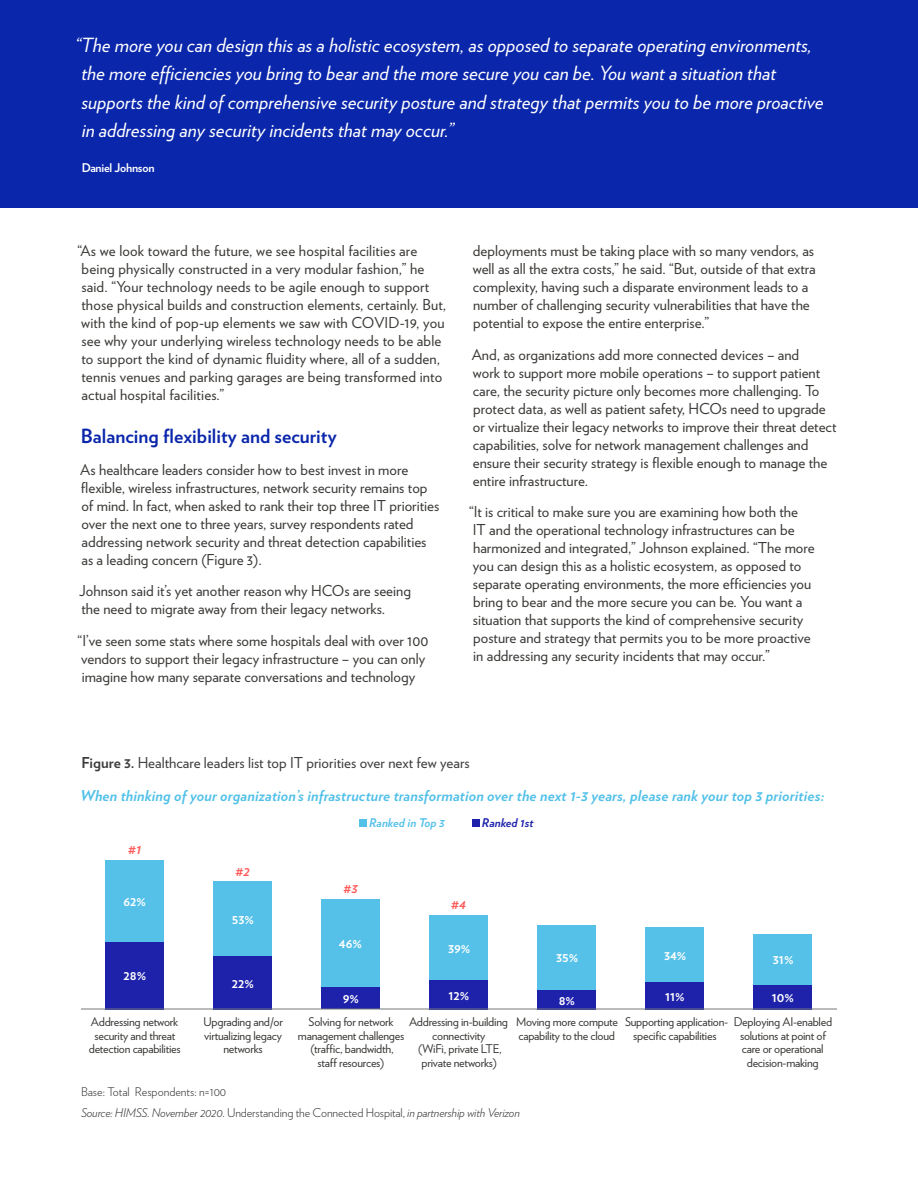
<style>
.page{position:relative;width:918px;height:1188px;background:#fff}
.page>*{position:absolute;margin:0;border:0;box-sizing:border-box;transform-origin:0 0}
.t1{font:italic 19.5px/28.5px "Verlag";color:#fff}
.t2{font:700 19.5px "Verlag";color:#0a26aa}
.t3{font:15px/18px "Verlag";color:#3b3936}
.t4{font:italic 700 15px "Verlag";letter-spacing:.01em;color:#50c0e8}
.t5{font:15px "Verlag";color:#3d3c3e}
.t6{font:700 13.5px "Verlag";color:#fff}
.t7{font:italic 700 13.5px "Verlag";color:#ff5a5a}
.t8{font:12px/13.5px "Verlag";letter-spacing:-.02em;color:#3b3936;text-align:center}
.t9{font:300 12px/21.1px "Verlag";color:#3d3c3e}
.t10{font:700 12px "Verlag";letter-spacing:-.02em;color:#fff}
.t11{font:italic 700 12px "Verlag";color:#55c1e9}
.t12{font:italic 700 12px "Verlag";color:#1e22aa}
.s1{font-weight:700}
.s2{font-style:italic}
</style>
<div class="page">
<div style="left:0;top:0;width:918px;height:208px;background:#0a26aa"></div>
<div style="left:214px;top:882px;width:58px;height:74px;background:#55c1e9"></div>
<div style="left:214px;top:956px;width:58px;height:53px;background:#1e22aa"></div>
<div style="left:106px;top:860px;width:58px;height:82px;background:#55c1e9"></div>
<div style="left:106px;top:942px;width:58px;height:67px;background:#1e22aa"></div>
<div style="left:322px;top:899px;width:58px;height:89px;background:#55c1e9"></div>
<div style="left:322px;top:988px;width:58px;height:21px;background:#1e22aa"></div>
<div style="left:430px;top:915px;width:58px;height:65px;background:#55c1e9"></div>
<div style="left:430px;top:980px;width:58px;height:29px;background:#1e22aa"></div>
<div style="left:538px;top:925px;width:58px;height:65px;background:#55c1e9"></div>
<div style="left:538px;top:990px;width:58px;height:19px;background:#1e22aa"></div>
<div style="left:646px;top:928px;width:58px;height:54px;background:#55c1e9"></div>
<div style="left:646px;top:982px;width:58px;height:27px;background:#1e22aa"></div>
<div style="left:754px;top:934px;width:58px;height:51px;background:#55c1e9"></div>
<div style="left:754px;top:985px;width:58px;height:24px;background:#1e22aa"></div>
<hr style="left:81px;top:1009px;width:756px;height:1px;background:#74777b">
<div style="left:360px;top:819px;width:7px;height:7px;background:#55c1e9"></div>
<div style="left:472px;top:819px;width:8px;height:7px;background:#1e22aa"></div>
<p class="t1" style="left:81px;top:29px;width:744px;text-indent:-6px">“The more you can design this as a holistic ecosystem, as opposed to separate operating environments, the more efficiencies you bring to bear and the more secure you can be. You want a situation that supports the kind of comprehensive security posture and strategy that permits you to be more proactive in addressing any security incidents that may occur.”</p>
<p class="t10" style="left:82px;top:158px;width:74px">Daniel Johnson</p>
<p class="t3" style="left:78px;top:241px;width:370px">“As we look toward the future, we see hospital facilities are being physically constructed in a very modular fashion,” he said. “Your technology needs to be agile enough to support those physical builds and construction elements, certainly. But, with the kind of pop-up elements we saw with COVID-19, you see why your underlying wireless technology needs to be able to support the kind of dynamic fluidity where, all of a sudden, tennis venues and parking garages are being transformed into actual hospital facilities.”</p>
<h1 class="t2" style="left:81px;top:421px;width:257px">Balancing flexibility and security</h1>
<p class="t3" style="left:80px;top:459px;width:361px">As healthcare leaders consider how to best invest in more flexible, wireless infrastructures, network security remains top of mind. In fact, when asked to rank their top three IT priorities over the next one to three years, survey respondents rated addressing network security and threat detection capabilities as a leading concern (Figure 3).</p>
<p class="t3" style="left:79px;top:581px;width:333px">Johnson said it’s yet another reason why HCOs are seeing the need to migrate away from their legacy networks.</p>
<p class="t3" style="left:78px;top:630px;width:352px">“I’ve seen some stats where some hospitals deal with over 100 vendors to support their legacy infrastructure – you can only imagine how many separate conversations and technology</p>
<p class="t3" style="left:473px;top:241px;width:345px">deployments must be taking place with so many vendors, as well as all the extra costs,” he said. “But, outside of that extra complexity, having such a disparate environment leads to a number of challenging security vulnerabilities that have the potential to expose the entire enterprise.”</p>
<p class="t3" style="left:472px;top:345px;width:366px">And, as organizations add more connected devices – and<br>work to support more mobile operations – to support patient care, the security picture only becomes more challenging. To protect data, as well as patient safety, HCOs need to upgrade or virtualize their legacy networks to improve their threat detect capabilities, solve for network management challenges and ensure their security strategy is flexible enough to manage the entire infrastructure.</p>
<p class="t3" style="left:469px;top:502px;width:347px">“It is critical to make sure you are examining how both the IT and the operational technology infrastructures can be harmonized and integrated,” Johnson explained. “The more you can design this as a holistic ecosystem, as opposed to separate operating environments, the more efficiencies you bring to bear and the more secure you can be. You want a situation that supports the kind of comprehensive security posture and strategy that permits you to be more proactive in addressing any security incidents that may occur.”</p>
<p class="t5" style="left:82px;top:751px;width:390px"><span class="s1">Figure 3.</span> Healthcare leaders list top IT priorities over next few years</p>
<p class="t4" style="left:81px;top:784px;width:745px">When thinking of your organization’s infrastructure transformation over the next 1-3 years, please rank your top 3 priorities:</p>
<p class="t7" style="left:128px;top:839px;width:15px">#1</p>
<p class="t6" style="left:123px;top:890px;width:24px">62%</p>
<p class="t6" style="left:124px;top:965px;width:24px">28%</p>
<p class="t7" style="left:235px;top:860px;width:16px">#2</p>
<p class="t6" style="left:232px;top:908px;width:24px">53%</p>
<p class="t6" style="left:232px;top:972px;width:24px">22%</p>
<p class="t11" style="left:369px;top:813px;width:77px">Ranked in Top 3</p>
<p class="t12" style="left:482px;top:813px;width:53px">Ranked 1st</p>
<p class="t7" style="left:343px;top:878px;width:16px">#3</p>
<p class="t6" style="left:339px;top:933px;width:25px">46%</p>
<p class="t6" style="left:343px;top:988px;width:18px">9%</p>
<p class="t7" style="left:451px;top:894px;width:16px">#4</p>
<p class="t6" style="left:448px;top:937px;width:24px">39%</p>
<p class="t6" style="left:449px;top:984px;width:22px">12%</p>
<p class="t6" style="left:556px;top:947px;width:24px">35%</p>
<p class="t6" style="left:559px;top:989px;width:18px">8%</p>
<p class="t6" style="left:664px;top:944px;width:24px">34%</p>
<p class="t6" style="left:665px;top:985px;width:21px">11%</p>
<p class="t6" style="left:773px;top:949px;width:22px">31%</p>
<p class="t6" style="left:772px;top:987px;width:24px">10%</p>
<p class="t8" style="left:89px;top:1015px;width:93px">Addressing network security and threat detection capabilities</p>
<p class="t8" style="left:204px;top:1015px;width:81px">Upgrading and/or virtualizing legacy networks</p>
<p class="t8" style="left:298px;top:1015px;width:108px">Solving for network management challenges (traffic, bandwidth,<br>staff resources)</p>
<p class="t8" style="left:409px;top:1015px;width:100px">Addressing in-building connectivity<br>(WiFi, private LTE, private networks)</p>
<p class="t8" style="left:516px;top:1015px;width:103px;text-align:left">Moving more compute capability to the cloud</p>
<p class="t8" style="left:625px;top:1015px;width:105px">Supporting application&shy;specific capabilities</p>
<p class="t8" style="left:734px;top:1015px;width:100px">Deploying AI-enabled solutions at point of care or operational decision-making</p>
<p class="t9" style="left:81px;top:1081px;width:440px">Base: Total Respondents: n=100<br><span class="s2">Source: HIMSS. November 2020</span>. Understanding the Connected Hospital, <span class="s2">in partnership with Verizon</span></p>
</div>
